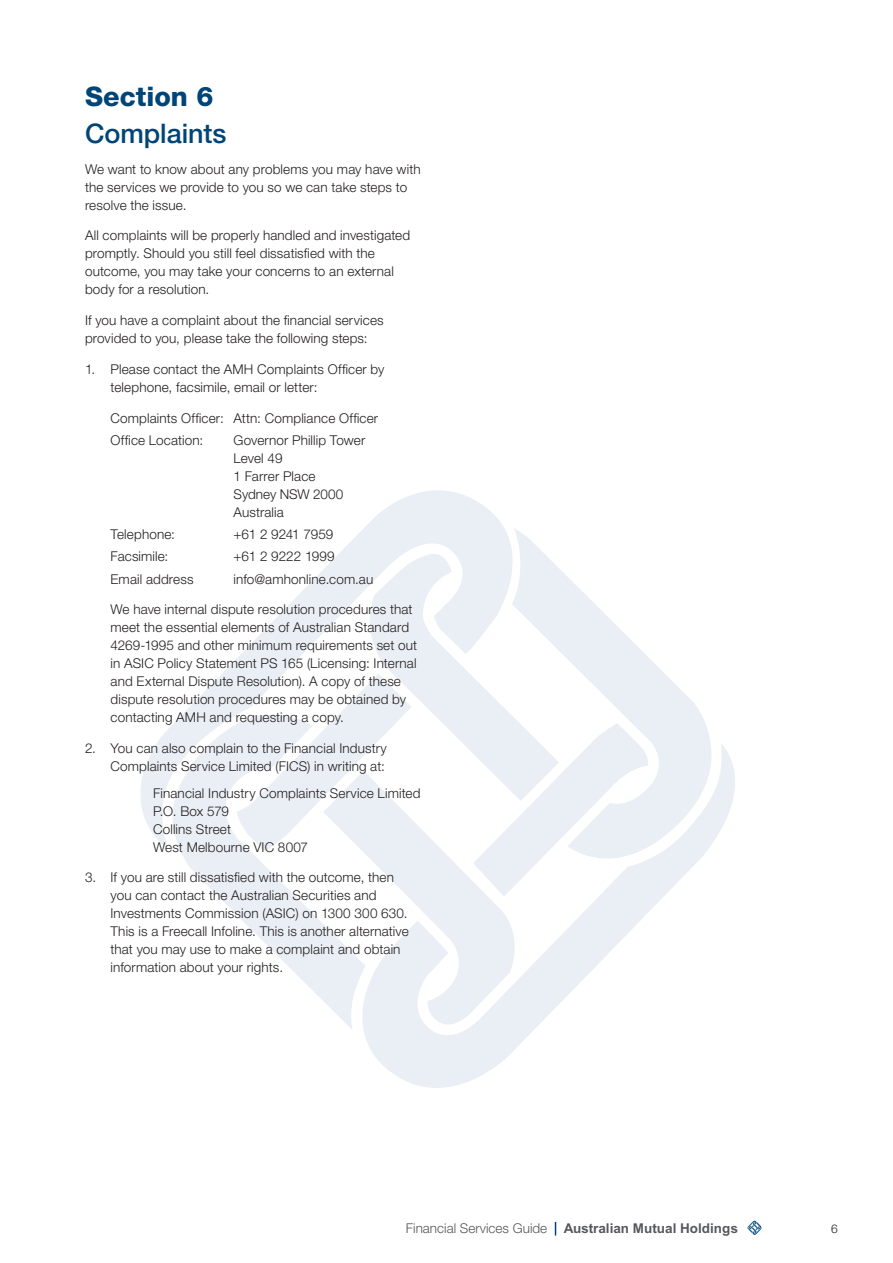
<style>
.page{position:relative;width:893px;height:1263px;background:#fff}
.page>*{position:absolute;margin:0;border:0;box-sizing:border-box;transform-origin:0 0}
.t1{font:500 27px "Helvetica Neue";letter-spacing:-.005em;color:#004577}
.t2{font:800 27px "Helvetica Neue";color:#004577}
.t3{font:300 13.5px/18px "Helvetica Neue";letter-spacing:.01em;color:#231f20}
.t4{font:700 13.5px "Arial";color:#57585a}
.t5{font:300 13.5px "Helvetica Neue";letter-spacing:-.02em;color:#231f20}
.t6{font:300 12px "Helvetica Neue";color:#231f20}
.s1{font-family:"Helvetica Neue";font-weight:300}
</style>
<div class="page">
<svg style="left:140px;top:490px;width:370px;height:347px"></svg>
<svg style="left:156px;top:710px;width:167px;height:290px"></svg>
<svg style="left:237px;top:674px;width:123px;height:177px"></svg>
<svg style="left:360px;top:543px;width:152px;height:200px;fill:#eaeff5"></svg>
<svg style="left:512px;top:528px;width:199px;height:215px"></svg>
<svg style="left:473px;top:723px;width:176px;height:20px"></svg>
<svg style="left:337px;top:743px;width:398px;height:345px"></svg>
<svg style="left:323px;top:770px;width:201px;height:263px;fill:#eaeff5"></svg>
<svg style="left:555px;top:1222px;width:1px;height:13px"></svg>
<svg style="left:747px;top:1220px;width:15px;height:15px"></svg>
<h1 class="t2" style="left:85px;top:80px;width:130px">Section 6</h1>
<h1 class="t1" style="left:85px;top:117px;width:143px">Complaints</h1>
<p class="t3" style="left:85px;top:159px;width:337px">We want to know about any problems you may have with the services we provide to you so we can take steps to resolve the issue.</p>
<p class="t3" style="left:85px;top:226px;width:327px">All complaints will be properly handled and investigated promptly. Should you still feel dissatisfied with the outcome, you may take your concerns to an external body for a resolution.</p>
<p class="t3" style="left:85px;top:311px;width:300px">If you have a complaint about the financial services provided to you, please take the following steps:</p>
<p class="t3" style="left:111px;top:360px;width:275px;text-indent:-26px">1. Please contact the AMH Complaints Officer by telephone, facsimile, email or letter:</p>
<p class="t3" style="left:111px;top:406px;width:269px;line-height:22.2px">Complaints Officer: Attn: Compliance Officer<br>Office Location:</p>
<p class="t3" style="left:234px;top:431px;width:133px">Governor Phillip Tower<br>Level 49<br>1 Farrer Place<br>Sydney NSW 2000<br>Australia</p>
<p class="t3" style="left:111px;top:525px;width:66px">Telephone:</p>
<p class="t5" style="left:234px;top:526px;width:101px">+61 2 9241 7959</p>
<p class="t3" style="left:111px;top:547px;width:59px">Facsimile:</p>
<p class="t3" style="left:234px;top:547px;width:103px">+61 2 9222 1999</p>
<p class="t3" style="left:111px;top:569px;width:85px">Email address</p>
<p class="t3" style="left:234px;top:569px;width:141px">info@amhonline.com.au</p>
<p class="t3" style="left:111px;top:600px;width:308px">We have internal dispute resolution procedures that meet the essential elements of Australian Standard 4269-1995 and other minimum requirements set out in ASIC Policy Statement PS 165 (Licensing: Internal and External Dispute Resolution). A copy of these dispute resolution procedures may be obtained by contacting AMH and requesting a copy.</p>
<p class="t3" style="left:85px;top:739px;width:303px;text-align:right">2. You can also complain to the Financial Industry<br>Complaints Service Limited (FICS) in writing at:</p>
<p class="t3" style="left:153px;top:783px;width:269px">Financial Industry Complaints Service Limited<br>P.O. Box 579<br>Collins Street<br>West Melbourne VIC 8007</p>
<p class="t3" style="left:111px;top:868px;width:300px;text-indent:-26px">3. If you are still dissatisfied with the outcome, then you can contact the Australian Securities and Investments Commission (ASIC) on 1300 300 630.<br>This is a Freecall Infoline. This is another alternative that you may use to make a complaint and obtain information about your rights.</p>
<p class="t4" style="left:406px;top:1220px;width:333px"><span class="s1">Financial Services Guide</span> Australian Mutual Holdings</p>
<p class="t6" style="left:831px;top:1221px;width:8px">6</p>
</div>
